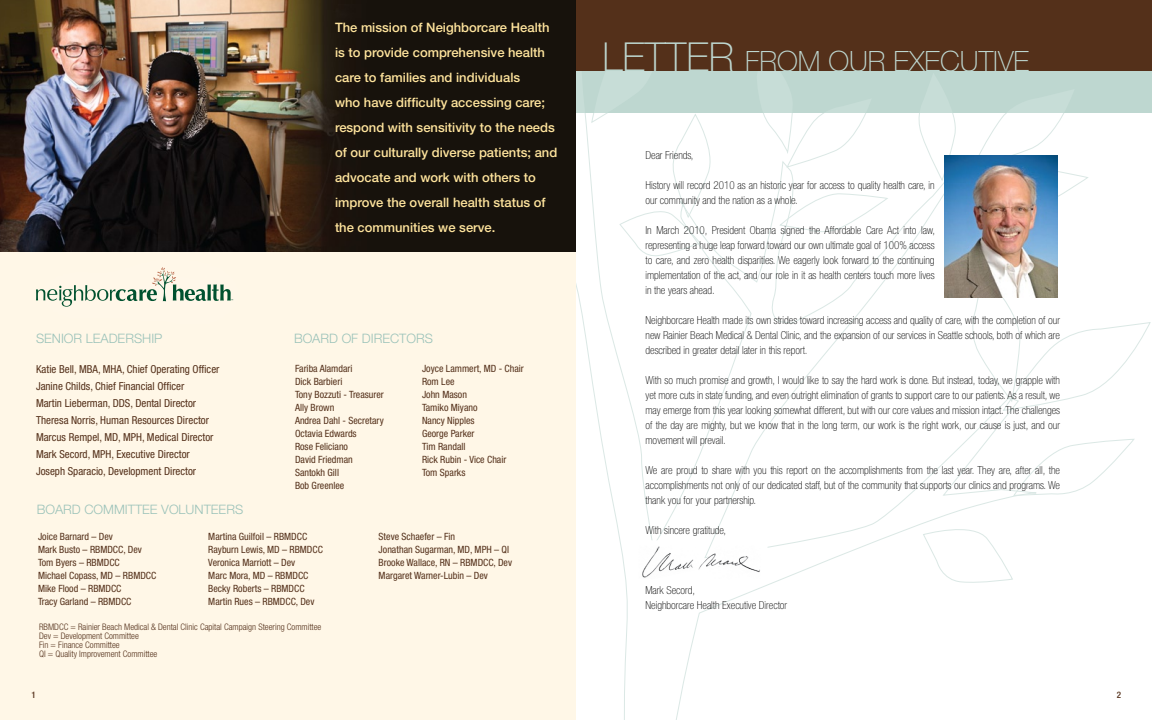
<style>
.page{position:relative;width:1152px;height:720px;background:#fff}
.page>*{position:absolute;margin:0;border:0;box-sizing:border-box;transform-origin:0 0}
.t1{font:100 28px "Helvetica Neue";color:#bed7d0}
.t2{font:500 13px/25px "Helvetica Neue";color:#ffe49d}
.t3{font:300 13px "Helvetica Neue";color:#9ac2b9}
.t4{font:100 condensed 11px/15px "Helvetica Neue";color:#000;text-align:justify}
.t5{font:condensed 11px/17px "Helvetica Neue";color:#54301a}
.t6{font:condensed 10px/13px "Helvetica Neue";color:#54301a}
.t7{font:300 condensed 9px/9px "Helvetica Neue";color:#54301a}
.t8{font:500 condensed 9px "Helvetica Neue";color:#54301a}
.t9{font:2.7px "Myriad";color:#00512f}
.s1{font-size:40px}
</style>
<div class="page">
<svg style="left:1037px;top:439px;width:98px;height:56px"></svg>
<svg style="left:1037px;top:297px;width:114px;height:109px"></svg>
<svg style="left:576px;top:259px;width:461px;height:461px"></svg>
<img style="left:0;top:0;width:576px;height:252px">
<img style="left:639px;top:540px;width:129px;height:42px">
<div style="left:576px;top:0;width:576px;height:74px;background:#54301a"></div>
<div style="left:576px;top:71px;width:576px;height:41px;background:#bed7d0"></div>
<svg style="left:576px;top:112px;width:513px;height:147px"></svg>
<img style="left:945px;top:156px;width:113px;height:141px">
<div style="left:0;top:252px;width:576px;height:468px;background:#fff7e7"></div>
<div style="left:0;top:217px;width:264px;height:118px;background:#fff;opacity:.83"></div>
<svg style="left:36px;top:267px;width:195px;height:40px"></svg>
<p class="t9" style="left:231px;top:299px;width:4px">™</p>
<p class="t2" style="left:335px;top:15px;width:224px">The mission of Neighborcare Health is to provide comprehensive health care to families and individuals<br>who have difficulty accessing care; respond with sensitivity to the needs of our culturally diverse patients; and advocate and work with others to improve the overall health status of the communities we serve.</p>
<p class="t3" style="left:36px;top:331px;width:128px">SENIOR LEADERSHIP</p>
<p class="t5" style="left:36px;top:361px;width:185px">Katie Bell, MBA, MHA, Chief Operating Officer Janine Childs, Chief Financial Officer<br>Martin Lieberman, DDS, Dental Director Theresa Norris, Human Resources Director Marcus Rempel, MD, MPH, Medical Director Mark Secord, MPH, Executive Director Joseph Sparacio, Development Director</p>
<p class="t6" style="left:295px;top:362px;width:90px">Fariba Alamdari<br>Dick Barbieri<br>Tony Bozzuti - Treasurer<br>Ally Brown<br>Andrea Dahl - Secretary<br>Octavia Edwards<br>Rose Feliciano<br>David Friedman<br>Santokh Gill<br>Bob Greenlee</p>
<p class="t6" style="left:422px;top:362px;width:103px">Joyce Lammert, MD - Chair<br>Rom Lee<br>John Mason<br>Tamiko Miyano<br>Nancy Nipples<br>George Parker<br>Tim Randall<br>Rick Rubin - Vice Chair<br>Tom Sparks</p>
<p class="t3" style="left:294px;top:331px;width:140px">BOARD OF DIRECTORS</p>
<p class="t3" style="left:37px;top:502px;width:208px">BOARD COMMITTEE VOLUNTEERS</p>
<p class="t6" style="left:38px;top:530px;width:120px">Joice Barnard – Dev<br>Mark Busto – RBMDCC, Dev<br>Tom Byers – RBMDCC<br>Michael Copass, MD – RBMDCC<br>Mike Flood – RBMDCC<br>Tracy Garland – RBMDCC</p>
<p class="t6" style="left:208px;top:530px;width:116px">Martina Guilfoil – RBMDCC<br>Rayburn Lewis, MD – RBMDCC<br>Veronica Marriott – Dev<br>Marc Mora, MD – RBMDCC<br>Becky Roberts – RBMDCC<br>Martin Rues – RBMDCC, Dev</p>
<p class="t6" style="left:379px;top:530px;width:135px">Steve Schaefer – Fin<br>Jonathan Sugarman, MD, MPH – QI<br>Brooke Wallace, RN – RBMDCC, Dev<br>Margaret Warner-Lubin – Dev</p>
<p class="t7" style="left:39px;top:623px;width:284px">RBMDCC = Rainier Beach Medical &amp; Dental Clinic Capital Campaign Steering Committee Dev = Development Committee<br>Fin = Finance Committee<br>QI = Quality Improvement Committee</p>
<h1 class="t1" style="left:602px;top:45px;width:428px"><span class="s1">LETTER</span> FROM OUR EXECUTIVE</h1>
<p class="t4" style="left:646px;top:148px;width:49px">Dear Friends,</p>
<p class="t4" style="left:646px;top:178px;width:290px">History will record 2010 as an historic year for access to quality health care, in our community and the nation as a whole.</p>
<p class="t4" style="left:646px;top:223px;width:291px">In March 2010, President Obama signed the Affordable Care Act into law, representing a huge leap forward toward our own ultimate goal of 100% access to care, and zero health disparities. We eagerly look forward to the continuing implementation of the act, and our role in it as health centers touch more lives in the years ahead.</p>
<p class="t4" style="left:646px;top:313px;width:416px">Neighborcare Health made its own strides toward increasing access and quality of care, with the completion of our new Rainier Beach Medical &amp; Dental Clinic, and the expansion of our services in Seattle schools, both of which are described in greater detail later in this report.</p>
<p class="t4" style="left:646px;top:373px;width:416px">With so much promise and growth, I would like to say the hard work is done. But instead, today, we grapple with yet more cuts in state funding, and even outright elimination of grants to support care to our patients. As a result, we may emerge from this year looking somewhat different, but with our core values and mission intact. The challenges of the day are mighty, but we know that in the long term, our work is the right work, our cause is just, and our movement will prevail.</p>
<p class="t4" style="left:646px;top:463px;width:416px">We are proud to share with you this report on the accomplishments from the last year. They are, after all, the accomplishments not only of our dedicated staff, but of the community that supports our clinics and programs. We thank you for your partnership.</p>
<p class="t4" style="left:646px;top:523px;width:82px">With sincere gratitude,</p>
<p class="t4" style="left:646px;top:583px;width:143px">Mark Secord,<br>Neighborcare Health Executive Director</p>
<p class="t8" style="left:32px;top:689px;width:6px">1</p>
<p class="t8" style="left:1117px;top:689px;width:6px">2</p>
</div>
